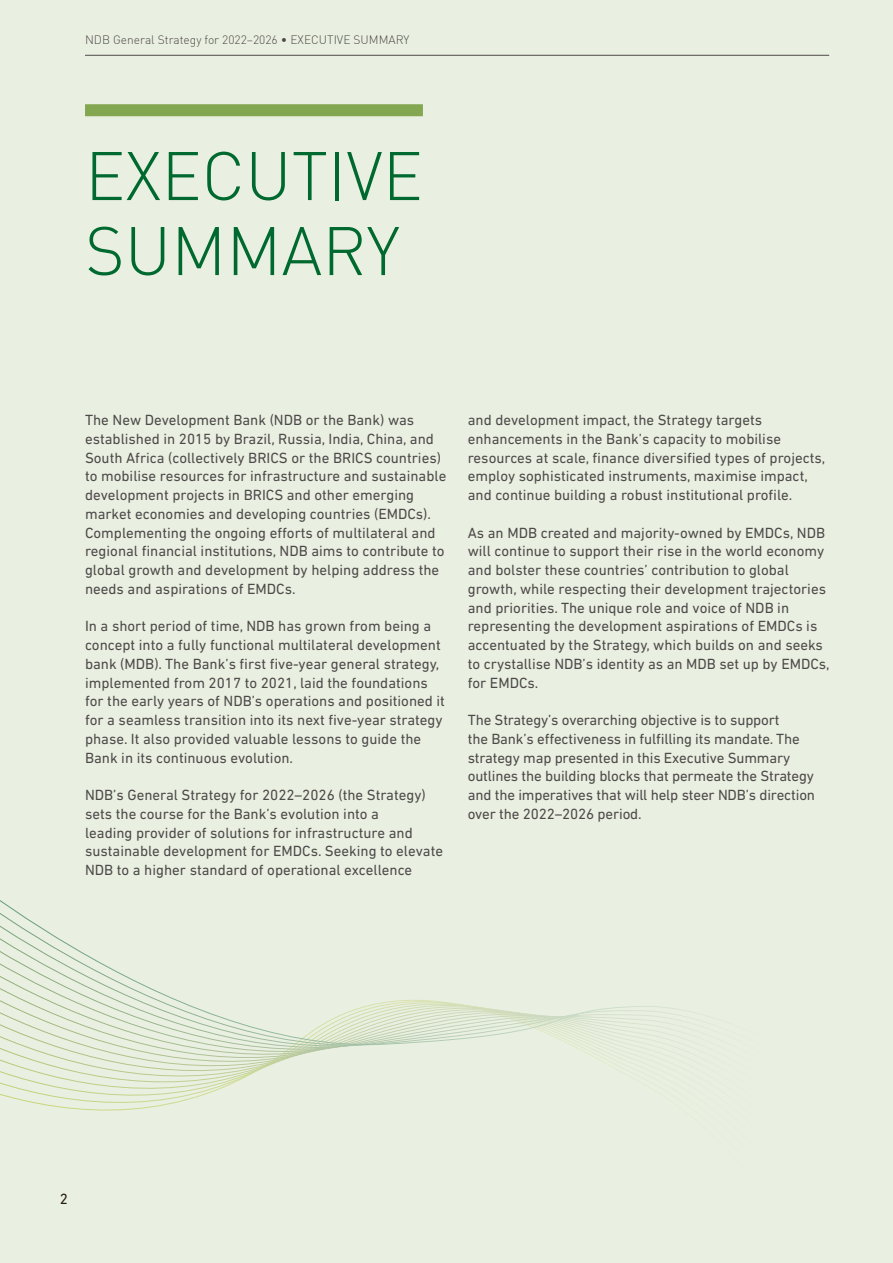
<style>
.page{position:relative;width:893px;height:1263px;background:#eaf0e1}
.page>*{position:absolute;margin:0;border:0;box-sizing:border-box;transform-origin:0 0}
.t1{font:300 67.5px/75px "DIN";color:#00692f}
.t2{font:15px/18.8px "DIN Next LT Pro";color:#4d4a4a}
.t3{font:15px "DIN Next LT Pro";color:#231916}
.t4{font:300 12px "DIN";color:#4d4a4a}
</style>
<div class="page">
<svg style="left:0;top:900px;width:706px;height:214px"></svg>
<hr style="left:85px;top:55px;width:744px;height:1px;background:#4d4a4a">
<div style="left:85px;top:104px;width:338px;height:12px;background:#83a651"></div>
<p class="t4" style="left:85px;top:33px;width:326px">NDB General Strategy for 2022–2026 • EXECUTIVE SUMMARY</p>
<h1 class="t1" style="left:85px;top:138px;width:339px">EXECUTIVE<br>SUMMARY</h1>
<p class="t2" style="left:85px;top:410px;width:363px">The New Development Bank (NDB or the Bank) was established in 2015 by Brazil, Russia, India, China, and South Africa (collectively BRICS or the BRICS countries) to mobilise resources for infrastructure and sustainable development projects in BRICS and other emerging market economies and developing countries (EMDCs).<br>Complementing the ongoing efforts of multilateral and regional financial institutions, NDB aims to contribute to global growth and development by helping address the needs and aspirations of EMDCs.</p>
<p class="t2" style="left:85px;top:617px;width:361px">In a short period of time, NDB has grown from being a concept into a fully functional multilateral development bank (MDB). The Bank’s first five-year general strategy, implemented from 2017 to 2021, laid the foundations for the early years of NDB’s operations and positioned it for a seamless transition into its next five-year strategy phase. It also provided valuable lessons to guide the Bank in its continuous evolution.</p>
<p class="t2" style="left:85px;top:785px;width:360px">NDB’s General Strategy for 2022–2026 (the Strategy) sets the course for the Bank’s evolution into a<br>leading provider of solutions for infrastructure and sustainable development for EMDCs. Seeking to elevate NDB to a higher standard of operational excellence</p>
<p class="t2" style="left:468px;top:410px;width:359px">and development impact, the Strategy targets enhancements in the Bank’s capacity to mobilise resources at scale, finance diversified types of projects, employ sophisticated instruments, maximise impact, and continue building a robust institutional profile.</p>
<p class="t2" style="left:468px;top:523px;width:363px">As an MDB created and majority-owned by EMDCs, NDB will continue to support their rise in the world economy and bolster these countries’ contribution to global growth, while respecting their development trajectories and priorities. The unique role and voice of NDB in representing the development aspirations of EMDCs is accentuated by the Strategy, which builds on and seeks to crystallise NDB’s identity as an MDB set up by EMDCs, for EMDCs.</p>
<p class="t2" style="left:468px;top:710px;width:349px">The Strategy’s overarching objective is to support<br>the Bank’s effectiveness in fulfilling its mandate. The strategy map presented in this Executive Summary outlines the building blocks that permeate the Strategy and the imperatives that will help steer NDB’s direction over the 2022–2026 period.</p>
<p class="t3" style="left:60px;top:1190px;width:10px">2</p>
</div>
